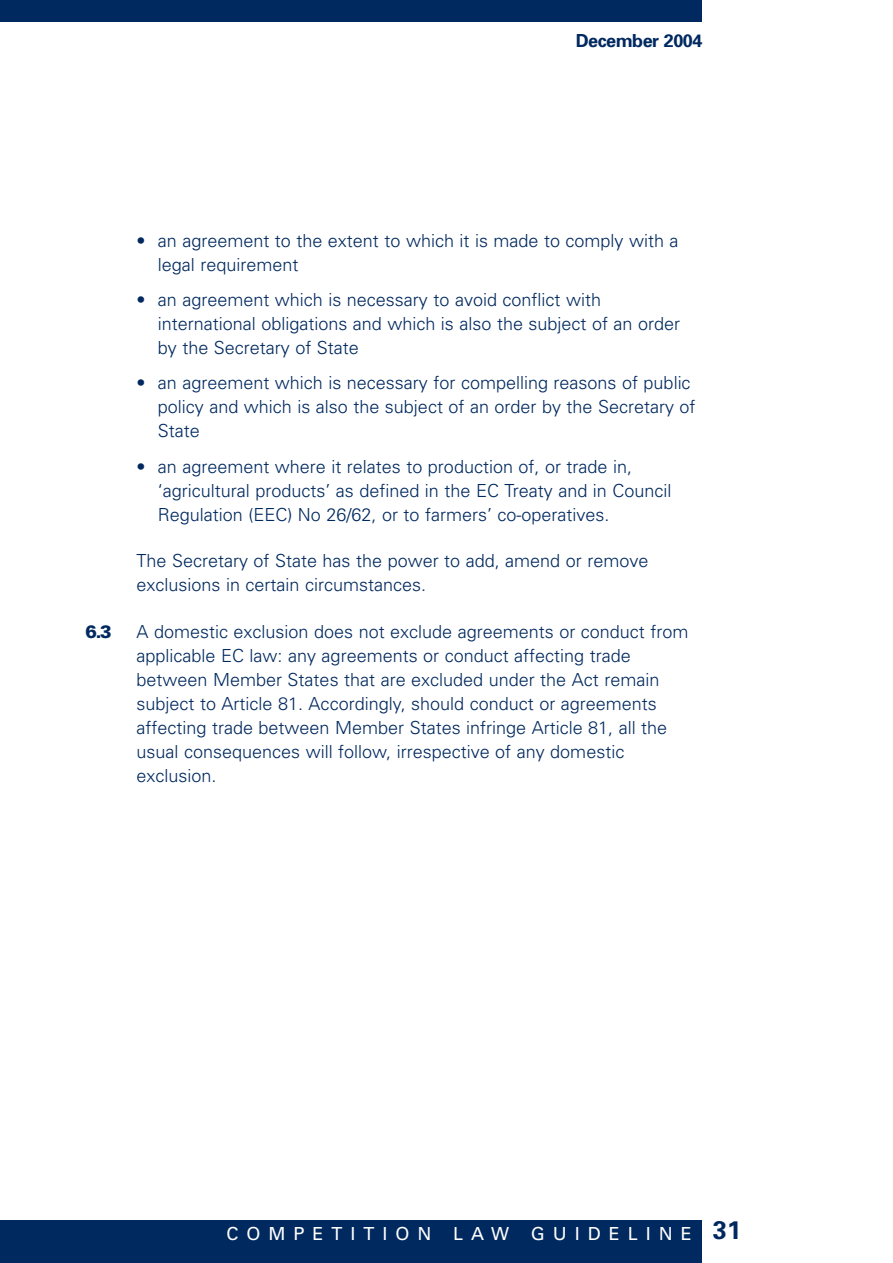
<style>
.page{position:relative;width:893px;height:1263px;background:#fff}
.page>*{position:absolute;margin:0;border:0;box-sizing:border-box;transform-origin:0 0}
.t1{font:300 18px/24px "Univers";color:#00295f}
.t2{font:18px "Univers";letter-spacing:.445em;color:#fff}
.t3{font:700 18px "Univers";letter-spacing:-.03em;color:#00295f}
.t4{font:900 18px "Univers";color:#00295f;scale:.95 1}
.s1{font-weight:700;font-size:25.5px;color:#00295f}
</style>
<div class="page">
<div style="left:0;top:1220px;width:702px;height:43px;background:#00295f"></div>
<div style="left:0;top:0;width:702px;height:21px;background:#00295f"></div>
<p class="t3" style="left:575px;top:34px;width:128px">December 2004</p>
<p class="t1" style="left:158px;top:230px;width:522px;text-indent:-21px">• an agreement to the extent to which it is made to comply with a legal requirement</p>
<p class="t1" style="left:158px;top:289px;width:524px;text-indent:-21px">• an agreement which is necessary to avoid conflict with international obligations and which is also the subject of an order by the Secretary of State</p>
<p class="t1" style="left:158px;top:373px;width:539px;text-indent:-21px">• an agreement which is necessary for compelling reasons of public policy and which is also the subject of an order by the Secretary of<br>State</p>
<p class="t1" style="left:158px;top:456px;width:515px;text-indent:-21px">• an agreement where it relates to production of, or trade in, ‘agricultural products’ as defined in the EC Treaty and in Council<br>Regulation (EEC) No 26/62, or to farmers’ co-operatives.</p>
<p class="t1" style="left:136px;top:550px;width:513px">The Secretary of State has the power to add, amend or remove exclusions in certain circumstances.</p>
<p class="t4" style="left:85px;top:625px;width:29px">6.3</p>
<p class="t1" style="left:136px;top:621px;width:553px">A domestic exclusion does not exclude agreements or conduct from applicable EC law: any agreements or conduct affecting trade between Member States that are excluded under the Act remain subject to Article 81. Accordingly, should conduct or agreements affecting trade between Member States infringe Article 81, all the usual consequences will follow, irrespective of any domestic exclusion.</p>
<p class="t2" style="left:226px;top:1227px;width:516px">COMPETITION LAW GUIDELINE <span class="s1">31</span></p>
</div>
